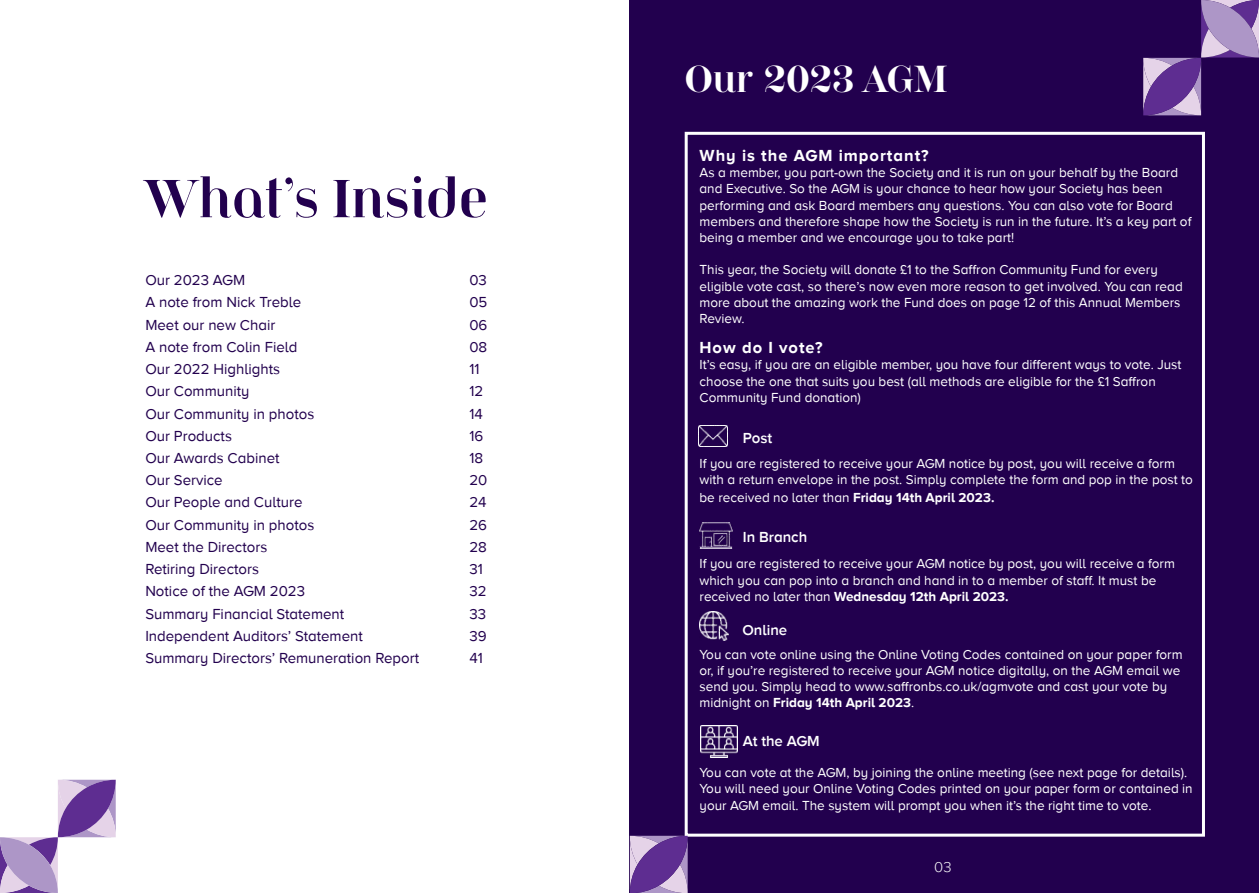
<style>
.page{position:relative;width:1259px;height:893px;background:#fff}
.page>*{position:absolute;margin:0;border:0;box-sizing:border-box;transform-origin:0 0}
.t1{font:700 53.25px "Jeanne Moderno OT";color:#22004e}
.t2{font:700 37.5px "Scotch Display";color:#fff}
.t3{font:700 16.5px "Proxima Nova A";letter-spacing:.06em;color:#fff}
.t4{font:15px "Proxima Nova A";color:#22004e}
.t5{font:600 15px "Proxima Nova A";color:#fff}
.t6{font:300 15px "Proxima Nova A";color:#fff}
.t7{font:13.5px/16.2px "Proxima Nova A";color:#fff}
.s1{font-family:"Scotch Display"}
.s2{font-family:"Jeanne Moderno OT"}
.s3{font-weight:700}
</style>
<div class="page">
<svg style="left:0;top:780px;width:116px;height:113px"></svg>
<div style="left:629px;top:0;width:630px;height:893px;background:#22004e"></div>
<div style="left:684px;top:132px;width:521px;height:705px;border:3px solid #fff"></div>
<svg style="left:630px;top:836px;width:57px;height:57px;background:#8d69af"></svg>
<svg style="left:1143px;top:0;width:116px;height:115px"></svg>
<img style="left:698px;top:426px;width:30px;height:21px">
<img style="left:699px;top:523px;width:33px;height:26px">
<img style="left:699px;top:611px;width:29px;height:29px">
<img style="left:700px;top:726px;width:38px;height:31px">
<h1 class="t1" style="left:144px;top:168px;width:346px"><span class="s1">W</span>hat’s <span class="s1">I</span>nside</h1>
<p class="t4" style="left:145px;top:272px;width:101px">Our 2023 AGM</p>
<p class="t4" style="left:469px;top:272px;width:19px">03</p>
<p class="t4" style="left:145px;top:294px;width:157px">A note from Nick Treble</p>
<p class="t4" style="left:469px;top:294px;width:19px">05</p>
<p class="t4" style="left:145px;top:316px;width:131px">Meet our new Chair</p>
<p class="t4" style="left:469px;top:316px;width:19px">06</p>
<p class="t4" style="left:145px;top:338px;width:154px">A note from Colin Field</p>
<p class="t4" style="left:469px;top:338px;width:19px">08</p>
<p class="t4" style="left:145px;top:361px;width:136px">Our 2022 Highlights</p>
<p class="t4" style="left:469px;top:361px;width:12px">11</p>
<p class="t4" style="left:145px;top:383px;width:106px">Our Community</p>
<p class="t4" style="left:469px;top:383px;width:15px">12</p>
<p class="t4" style="left:145px;top:405px;width:170px">Our Community in photos</p>
<p class="t4" style="left:469px;top:405px;width:15px">14</p>
<p class="t4" style="left:145px;top:427px;width:88px">Our Products</p>
<p class="t4" style="left:469px;top:427px;width:15px">16</p>
<p class="t4" style="left:145px;top:450px;width:136px">Our Awards Cabinet</p>
<p class="t4" style="left:469px;top:450px;width:15px">18</p>
<p class="t4" style="left:145px;top:472px;width:79px">Our Service</p>
<p class="t4" style="left:469px;top:472px;width:19px">20</p>
<p class="t4" style="left:145px;top:494px;width:159px">Our People and Culture</p>
<p class="t4" style="left:469px;top:494px;width:19px">24</p>
<p class="t4" style="left:145px;top:516px;width:170px">Our Community in photos</p>
<p class="t4" style="left:469px;top:516px;width:19px">26</p>
<p class="t4" style="left:145px;top:539px;width:123px">Meet the Directors</p>
<p class="t4" style="left:469px;top:539px;width:19px">28</p>
<p class="t4" style="left:145px;top:561px;width:115px">Retiring Directors</p>
<p class="t4" style="left:469px;top:561px;width:15px">31</p>
<p class="t4" style="left:145px;top:583px;width:161px">Notice of the AGM 2023</p>
<p class="t4" style="left:469px;top:583px;width:19px">32</p>
<p class="t4" style="left:145px;top:605px;width:200px">Summary Financial Statement</p>
<p class="t4" style="left:469px;top:605px;width:18px">33</p>
<p class="t4" style="left:145px;top:628px;width:219px">Independent Auditors’ Statement</p>
<p class="t4" style="left:469px;top:628px;width:19px">39</p>
<p class="t4" style="left:145px;top:650px;width:275px">Summary Directors’ Remuneration Report</p>
<p class="t4" style="left:469px;top:650px;width:15px">41</p>
<h2 class="t2" style="left:684px;top:57px;width:264px">O<span class="s2">ur</span> 2023 AGM</h2>
<p class="t3" style="left:699px;top:146px;width:231px">Why is the AGM important?</p>
<p class="t7" style="left:699px;top:164px;width:493px">As a member, you part-own the Society and it is run on your behalf by the Board and Executive. So the AGM is your chance to hear how your Society has been performing and ask Board members any questions. You can also vote for Board members and therefore shape how the Society is run in the future. It’s a key part of being a member and we encourage you to take part!</p>
<p class="t7" style="left:699px;top:262px;width:485px">This year, the Society will donate £1 to the Saffron Community Fund for every eligible vote cast, so there’s now even more reason to get involved. You can read more about the amazing work the Fund does on page 12 of this Annual Members Review.</p>
<p class="t3" style="left:699px;top:338px;width:124px">How do I vote?</p>
<p class="t7" style="left:699px;top:357px;width:483px">It’s easy, if you are an eligible member, you have four different ways to vote. Just choose the one that suits you best (all methods are eligible for the £1 Saffron<br>Community Fund donation)</p>
<p class="t5" style="left:743px;top:429px;width:31px">Post</p>
<p class="t7" style="left:699px;top:455px;width:495px;line-height:16.6px">If you are registered to receive your AGM notice by post, you will receive a form with a return envelope in the post. Simply complete the form and pop in the post to be received no later than <span class="s3">Friday 14th April 2023.</span></p>
<p class="t5" style="left:743px;top:529px;width:66px">In Branch</p>
<p class="t7" style="left:699px;top:556px;width:477px">If you are registered to receive your AGM notice by post, you will receive a form which you can pop into a branch and hand in to a member of staff. It must be received no later than <span class="s3">Wednesday 12th April 2023.</span></p>
<p class="t5" style="left:742px;top:622px;width:46px">Online</p>
<p class="t7" style="left:699px;top:646px;width:484px">You can vote online using the Online Voting Codes contained on your paper form or, if you’re registered to receive your AGM notice digitally, on the AGM email we send you. Simply head to www.saffronbs.co.uk/agmvote and cast your vote by midnight on <span class="s3">Friday 14th April 2023</span>.</p>
<p class="t5" style="left:743px;top:733px;width:78px">At the AGM</p>
<p class="t7" style="left:699px;top:764px;width:495px">You can vote at the AGM, by joining the online meeting (see next page for details).<br>You will need your Online Voting Codes printed on your paper form or contained in your AGM email. The system will prompt you when it’s the right time to vote.</p>
<p class="t6" style="left:934px;top:859px;width:19px">03</p>
</div>
